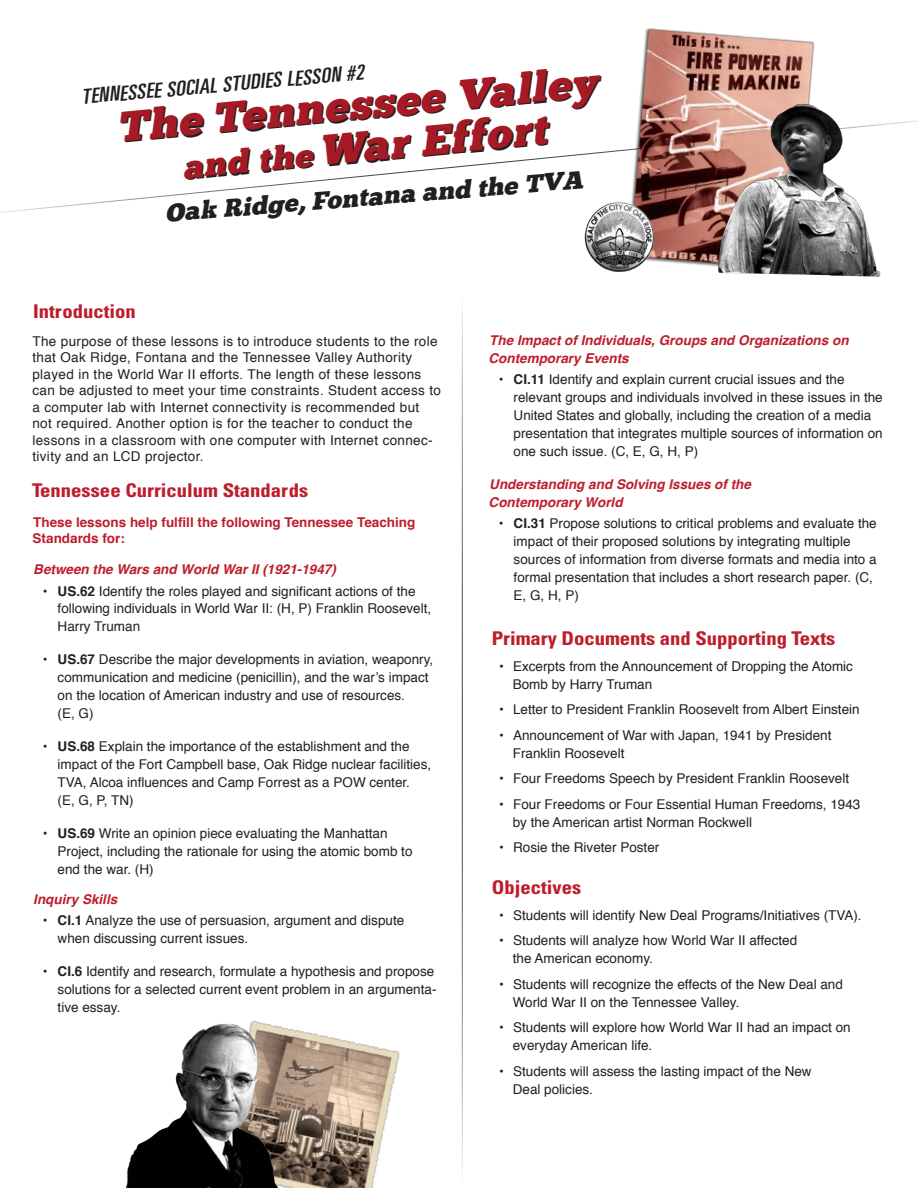
<style>
.page{position:relative;width:918px;height:1188px;background:#fff}
.page>*{position:absolute;margin:0;border:0;box-sizing:border-box;transform-origin:0 0}
.t1{font:italic 42px/41.7px "Chunk Five";color:#a51a24;text-align:center;scale:1.04 1}
.t2{font:italic 24.9px "Chunk Five";color:#231f20}
.t3{font:italic ultra-condensed 21.15px "Unfug";color:#231f20;scale:1.14 1}
.t4{font:700 19.5px "Unfug Condensed";color:#be1d2c;scale:1.1 1}
.t5{font:13.5px/18px "Helvetica";color:#231f20}
.t6{font:13.5px/16.5px "Helvetica";letter-spacing:.025em;color:#231f20}
.t7{font:italic 700 13.5px/18px "Helvetica";color:#be1d2c}
.t8{font:700 13.5px/16.2px "Helvetica";color:#be1d2c}
.s1{font-size:32.55px}
.s2{font-weight:700}
</style>
<div class="page">
<svg style="left:0;top:120px;width:918px;height:93px"></svg>
<img style="left:614px;top:28px;width:201px;height:244px">
<img style="left:697px;top:70px;width:202px;height:207px">
<img style="left:585px;top:201px;width:69px;height:70px">
<img style="left:289px;top:1029px;width:111px;height:159px">
<img style="left:126px;top:1020px;width:163px;height:168px">
<h3 class="t3" style="left:81px;top:85px;width:250px;rotate:-5deg">TENNESSEE SOCIAL STUDIES LESSON #2</h3>
<h1 class="t1" style="left:114px;top:107px;width:465px;rotate:-5deg">The Tennessee Valley <span class="s1">and the</span> War Effort</h1>
<h2 class="t2" style="left:164px;top:203px;width:421px;rotate:-5deg">Oak Ridge, Fontana and the TVA</h2>
<h3 class="t4" style="left:33px;top:300px;width:95px">Introduction</h3>
<p class="t6" style="left:32px;top:333px;width:410px">The purpose of these lessons is to introduce students to the role that Oak Ridge, Fontana and the Tennessee Valley Authority played in the World War II efforts. The length of these lessons can be adjusted to meet your time constraints. Student access to a computer lab with Internet connectivity is recommended but not required. Another option is for the teacher to conduct the lessons in a classroom with one computer with Internet connec&shy;tivity and an LCD projector.</p>
<h3 class="t4" style="left:32px;top:478px;width:253px">Tennessee Curriculum Standards</h3>
<p class="t8" style="left:33px;top:514px;width:384px">These lessons help fulfill the following Tennessee Teaching<br>Standards for:</p>
<p class="t7" style="left:33px;top:561px;width:304px">Between the Wars and World War II (1921-1947)</p>
<p class="t5" style="left:58px;top:582px;width:375px;text-indent:-15px">• <span class="s2">US.62</span> Identify the roles played and significant actions of the following individuals in World War II: (H, P) Franklin Roosevelt,<br>Harry Truman</p>
<p class="t5" style="left:58px;top:651px;width:377px;text-indent:-15px">• <span class="s2">US.67</span> Describe the major developments in aviation, weaponry, communication and medicine (penicillin), and the war’s impact on the location of American industry and use of resources.<br>(E, G)</p>
<p class="t5" style="left:58px;top:738px;width:375px;text-indent:-15px">• <span class="s2">US.68</span> Explain the importance of the establishment and the impact of the Fort Campbell base, Oak Ridge nuclear facilities, TVA, Alcoa influences and Camp Forrest as a POW center.<br>(E, G, P, TN)</p>
<p class="t5" style="left:58px;top:825px;width:356px;text-indent:-15px">• <span class="s2">US.69</span> Write an opinion piece evaluating the Manhattan<br>Project, including the rationale for using the atomic bomb to end the war. (H)</p>
<p class="t7" style="left:33px;top:890px;width:86px">Inquiry Skills</p>
<p class="t5" style="left:58px;top:912px;width:348px;text-indent:-15px">• <span class="s2">CI.1</span> Analyze the use of persuasion, argument and dispute when discussing current issues.</p>
<p class="t5" style="left:58px;top:963px;width:380px;text-indent:-15px">• <span class="s2">CI.6</span> Identify and research, formulate a hypothesis and propose solutions for a selected current event problem in an argumenta&shy;tive essay.</p>
<p class="t7" style="left:488px;top:332px;width:362px">The Impact of Individuals, Groups and Organizations on<br>Contemporary Events</p>
<p class="t5" style="left:514px;top:371px;width:371px;text-indent:-15px">• <span class="s2">CI.11</span> Identify and explain current crucial issues and the relevant groups and individuals involved in these issues in the United States and globally, including the creation of a media presentation that integrates multiple sources of information on one such issue. (C, E, G, H, P)</p>
<p class="t7" style="left:489px;top:476px;width:264px">Understanding and Solving Issues of the<br>Contemporary World</p>
<p class="t5" style="left:514px;top:515px;width:365px;text-indent:-15px">• <span class="s2">CI.31</span> Propose solutions to critical problems and evaluate the impact of their proposed solutions by integrating multiple sources of information from diverse formats and media into a formal presentation that includes a short research paper. (C, E, G, H, P)</p>
<h3 class="t4" style="left:492px;top:627px;width:314px">Primary Documents and Supporting Texts</h3>
<p class="t5" style="left:513px;top:657px;width:342px;text-indent:-14px">• Excerpts from the Announcement of Dropping the Atomic<br>Bomb by Harry Truman</p>
<p class="t5" style="left:499px;top:701px;width:362px">• Letter to President Franklin Roosevelt from Albert Einstein</p>
<p class="t5" style="left:513px;top:726px;width:320px;text-indent:-14px">• Announcement of War with Japan, 1941 by President<br>Franklin Roosevelt</p>
<p class="t5" style="left:499px;top:770px;width:351px">• Four Freedoms Speech by President Franklin Roosevelt</p>
<p class="t5" style="left:513px;top:795px;width:349px;text-indent:-14px">• Four Freedoms or Four Essential Human Freedoms, 1943 by the American artist Norman Rockwell</p>
<p class="t5" style="left:499px;top:839px;width:162px">• Rosie the Riveter Poster</p>
<h3 class="t4" style="left:492px;top:876px;width:83px">Objectives</h3>
<p class="t5" style="left:499px;top:906px;width:364px">• Students will identify New Deal Programs/Initiatives (TVA).</p>
<p class="t5" style="left:513px;top:932px;width:286px;text-indent:-14px">• Students will analyze how World War II affected the American economy.</p>
<p class="t5" style="left:513px;top:975px;width:332px;text-indent:-14px">• Students will recognize the effects of the New Deal and<br>World War II on the Tennessee Valley.</p>
<p class="t5" style="left:513px;top:1019px;width:339px;text-indent:-14px">• Students will explore how World War II had an impact on everyday American life.</p>
<p class="t5" style="left:513px;top:1062px;width:300px;text-indent:-14px">• Students will assess the lasting impact of the New<br>Deal policies.</p>
</div>
